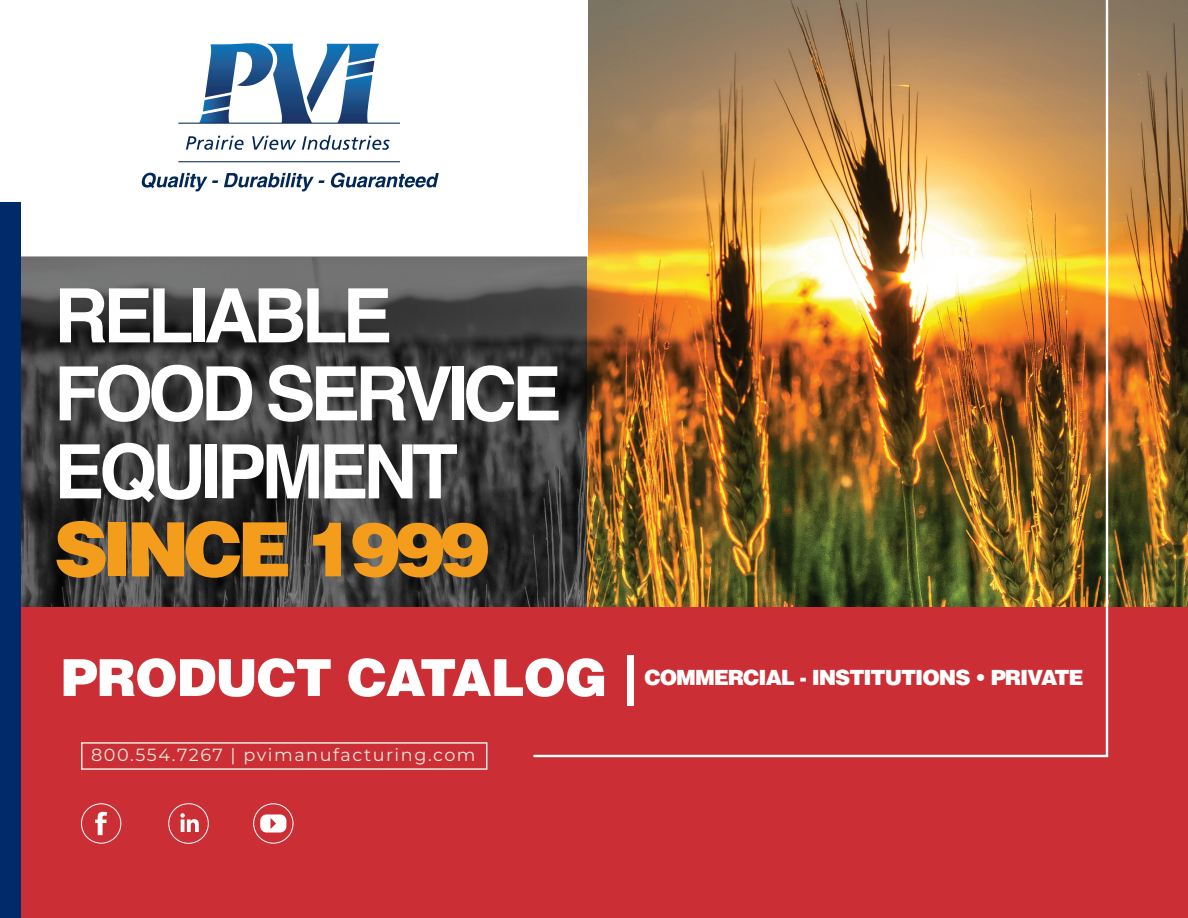
<style>
.page{position:relative;width:1188px;height:918px;background:#fff}
.page>*{position:absolute;margin:0;border:0;box-sizing:border-box;transform-origin:0 0}
.t1{font:700 75px/78px "Helvetica";letter-spacing:-.07em;color:#fff}
.t2{font:900 75px "Helvetica LT Std";letter-spacing:-.07em;color:#f49d1d}
.t3{font:900 51px "Helvetica LT Std";letter-spacing:-.02em;color:#fff}
.t4{font:900 21px "Helvetica LT Std";letter-spacing:-.05em;color:#fff}
.t5{font:17.55px "Montserrat";letter-spacing:.09em;color:#e8eade}
</style>
<div class="page">
<img style="left:1109px;top:0;width:79px;height:608px">
<div style="left:0;top:608px;width:1188px;height:310px;background:#cb2f35"></div>
<img style="left:531px;top:0;width:578px;height:758px">
<svg style="left:20px;top:256px;width:567px;height:351px;background:#3d3e3f"></svg>
<div style="left:0;top:202px;width:20px;height:716px;background:#002a69"></div>
<div style="left:81px;top:742px;width:407px;height:28px;border:2px solid #e8eade"></div>
<div style="left:81px;top:803px;width:40px;height:41px;border:1px solid #fff;border-radius:20px"></div>
<svg style="left:95px;top:812px;width:12px;height:23px"></svg>
<div style="left:253px;top:803px;width:40px;height:41px;border:1px solid #fff;border-radius:20px"></div>
<div style="left:168px;top:803px;width:41px;height:41px;border:1px solid #fff;border-radius:20px"></div>
<svg style="left:180px;top:813px;width:19px;height:19px"></svg>
<svg style="left:260px;top:814px;width:26px;height:19px"></svg>
<svg style="left:199px;top:43px;width:180px;height:80px"></svg>
<svg style="left:186px;top:136px;width:58px;height:14px"></svg>
<svg style="left:252px;top:136px;width:44px;height:14px"></svg>
<svg style="left:302px;top:135px;width:88px;height:15px"></svg>
<hr style="left:178px;top:123px;width:222px;height:1px;background:#002756">
<hr style="left:178px;top:161px;width:222px;height:1px;background:#002756">
<svg style="left:142px;top:173px;width:76px;height:18px"></svg>
<svg style="left:224px;top:173px;width:101px;height:18px"></svg>
<svg style="left:331px;top:173px;width:108px;height:15px"></svg>
<h1 class="t1" style="left:54px;top:285px;width:509px">RELIABLE<br>FOOD SERVICE<br>EQUIPMENT</h1>
<h1 class="t2" style="left:54px;top:500px;width:438px">SINCE 1999</h1>
<h2 class="t3" style="left:61px;top:644px;width:578px">PRODUCT CATALOG |</h2>
<p class="t4" style="left:645px;top:664px;width:441px">COMMERCIAL - INSTITUTIONS • PRIVATE</p>
<p class="t5" style="left:91px;top:743px;width:386px">800.554.7267 | pvimanufacturing.com</p>
</div>
